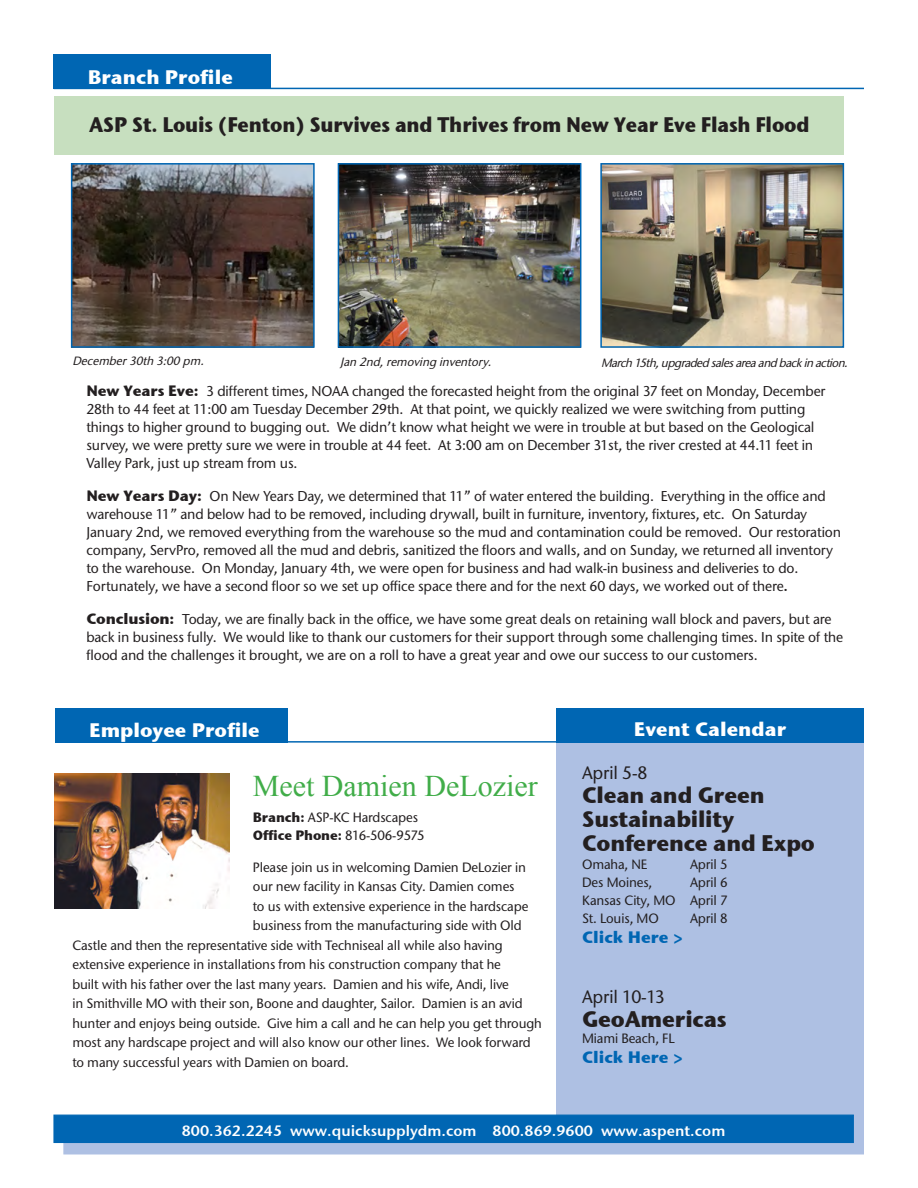
<style>
.page{position:relative;width:918px;height:1188px;background:#fff}
.page>*{position:absolute;margin:0;border:0;box-sizing:border-box;transform-origin:0 0}
.t1{font:30px "Times New Roman";color:#41ad49}
.t2{font:700 22.5px/24px "Stone Sans ITC";letter-spacing:-.01em;color:#231f20}
.t3{font:700 21px "Stone Sans ITC";letter-spacing:-.01em;color:#231f20;scale:.92 1}
.t4{font:700 19.5px "Stone Sans ITC";color:#fff}
.t5{font:500 18px "Stone Sans ITC Std";letter-spacing:-.01em;color:#231f20}
.t6{font:700 16.5px "Stone Sans ITC";color:#0066b3}
.t7{font:15px "Stone Sans Sem ITCTT Semi";color:#fff}
.t8{font:500 14.25px/18px "Stone Sans ITC Std";letter-spacing:-.01em;color:#231f20}
.t9{font:500 13.5px/18px "Stone Sans ITC Std";letter-spacing:-.01em;color:#231f20;text-align:justify}
.t10{font:700 13.5px "Stone Sans ITC";letter-spacing:-.01em;color:#231f20}
.t11{font:italic 500 12px "Stone Sans ITC Std";color:#231f20}
.s1{font-family:"Stone Sans ITC";font-weight:700;font-size:15px}
.s2{font-family:"Stone Sans Sem ITCTT Semi";font-weight:400;font-size:15px}
.s3{font-family:"Stone Sans ITC";font-weight:700}
.s4{font-family:"Stone Sans ITC Std";font-weight:500}
</style>
<div class="page">
<img style="left:55px;top:773px;width:175px;height:136px">
<hr style="left:55px;top:741px;width:548px;height:2px;background:#0066b3">
<div style="left:55px;top:708px;width:233px;height:34px;background:#0066b3"></div>
<div style="left:556px;top:731px;width:308px;height:398px;background:#aec0e3"></div>
<div style="left:63px;top:1124px;width:801px;height:30px;background:#aec0e3"></div>
<div style="left:53px;top:1115px;width:801px;height:28px;background:#0066b3"></div>
<div style="left:556px;top:709px;width:308px;height:34px;background:#0066b3"></div>
<div style="left:54px;top:96px;width:790px;height:58px;background:#c7dfbf"></div>
<img style="left:74px;top:166px;width:238px;height:179px">
<div style="left:71px;top:163px;width:244px;height:185px;border:2px solid #0066b3"></div>
<img style="left:341px;top:166px;width:237px;height:179px">
<div style="left:338px;top:163px;width:243px;height:185px;border:2px solid #0066b3"></div>
<img style="left:603px;top:166px;width:238px;height:179px">
<div style="left:600px;top:163px;width:244px;height:185px;border:2px solid #0066b3"></div>
<hr style="left:54px;top:88px;width:810px;height:1px;background:#0066b3">
<div style="left:53px;top:55px;width:218px;height:34px;background:#0066b3"></div>
<h3 class="t4" style="left:88px;top:60px;width:147px">Branch Profile</h3>
<h3 class="t3" style="left:89px;top:106px;width:784px">ASP St. Louis (Fenton) Survives and Thrives from New Year Eve Flash Flood</h3>
<p class="t11" style="left:72px;top:354px;width:136px">December30th 3:00 pm.</p>
<p class="t11" style="left:340px;top:355px;width:156px">Jan 2nd,removing inventory.</p>
<p class="t11" style="left:601px;top:356px;width:251px">March15th,upgradedsalesareaandbackinaction.</p>
<p class="t8" style="left:86px;top:382px;width:741px"><span class="s1">New Years Eve:</span> 3 different times, NOAA changed the forecasted height from the original 37 feet on Monday, December 28th to 44 feet at 11:00 am Tuesday December 29th. At that point, we quickly realized we were switching from putting things to higher ground to bugging out. We didn’t know what height we were in trouble at but based on the Geological survey, we were pretty sure we were in trouble at 44 feet. At 3:00 am on December 31st, the river crested at 44.11 feet in Valley Park, just up stream from us.</p>
<p class="t8" style="left:86px;top:487px;width:756px"><span class="s1">New Years Day:</span> On New Years Day, we determined that 11” of water entered the building. Everything in the office and warehouse 11” and below had to be removed, including drywall, built in furniture, inventory, fixtures, etc. On Saturday January 2nd, we removed everything from the warehouse so the mud and contamination could be removed. Our restoration company, ServPro, removed all the mud and debris, sanitized the floors and walls, and on Sunday, we returned all inventory to the warehouse. On Monday, January 4th, we were open for business and had walk-in business and deliveries to do.<br>Fortunately, we have a second floor so we set up office space there and for the next 60 days, we worked out of there<span class="s2">.</span></p>
<p class="t8" style="left:86px;top:610px;width:758px"><span class="s1">Conclusion:</span> Today, we are finally back in the office, we have some great deals on retaining wall block and pavers, but are back in business fully. We would like to thank our customers for their support through some challenging times. In spite of the flood and the challenges it brought, we are on a roll to have a great year and owe our success to our customers.</p>
<h3 class="t4" style="left:89px;top:713px;width:172px">Employee Profile</h3>
<h1 class="t1" style="left:253px;top:765px;width:286px">Meet Damien DeLozier</h1>
<p class="t9" style="left:253px;top:808px;width:167px"><span class="s3">Branch:</span> ASP-KC Hardscapes</p>
<p class="t10" style="left:253px;top:823px;width:173px">Office Phone: <span class="s4">816-506-9575</span></p>
<p class="t9" style="left:253px;top:858px;width:275px">Please join us in welcoming Damien DeLozier in</p>
<p class="t9" style="left:253px;top:877px;width:263px">our new facility in Kansas City. Damien comes</p>
<p class="t9" style="left:253px;top:897px;width:277px">to us with extensive experience in the hardscape</p>
<p class="t9" style="left:253px;top:916px;width:270px">business from the manufacturing side with Old</p>
<p class="t9" style="left:72px;top:936px;width:432px">Castle and then the representative side with Techniseal all while also having</p>
<p class="t9" style="left:72px;top:955px;width:430px">extensive experience in installations from his construction company that he</p>
<p class="t9" style="left:72px;top:975px;width:438px">built with his father over the last many years. Damien and his wife, Andi, live</p>
<p class="t9" style="left:72px;top:994px;width:452px">in Smithville MO with their son, Boone and daughter, Sailor. Damien is an avid</p>
<p class="t9" style="left:72px;top:1014px;width:471px">hunter and enjoys being outside. Give him a call and he can help you get through</p>
<p class="t9" style="left:72px;top:1033px;width:460px">most any hardscape project and will also know our other lines. We look forward</p>
<p class="t9" style="left:72px;top:1053px;width:278px">to many successful years with Damien on board.</p>
<h3 class="t4" style="left:634px;top:712px;width:154px">Event Calendar</h3>
<p class="t5" style="left:582px;top:762px;width:67px">April 5-8</p>
<h2 class="t2" style="left:582px;top:782px;width:234px">Clean and Green<br>Sustainability<br>Conference and Expo</h2>
<p class="t9" style="left:582px;top:855px;width:67px">Omaha, NE</p>
<p class="t9" style="left:690px;top:855px;width:39px">April 5</p>
<p class="t9" style="left:582px;top:873px;width:72px">Des Moines,</p>
<p class="t9" style="left:582px;top:873px;width:147px;text-indent:108px">April 6<br>Kansas City, MO April 7<br>St. Louis, MO</p>
<p class="t9" style="left:690px;top:909px;width:39px">April 8</p>
<p class="t6" style="left:582px;top:922px;width:102px">Click Here &gt;</p>
<p class="t5" style="left:582px;top:985px;width:84px">April 10-13</p>
<h2 class="t2" style="left:582px;top:1005px;width:146px">GeoAmericas</h2>
<p class="t9" style="left:582px;top:1029px;width:94px">Miami Beach, FL</p>
<p class="t6" style="left:582px;top:1043px;width:102px">Click Here &gt;</p>
<p class="t7" style="left:182px;top:1119px;width:545px">800.362.2245 www.quicksupplydm.com 800.869.9600 www.aspent.com</p>
</div>
